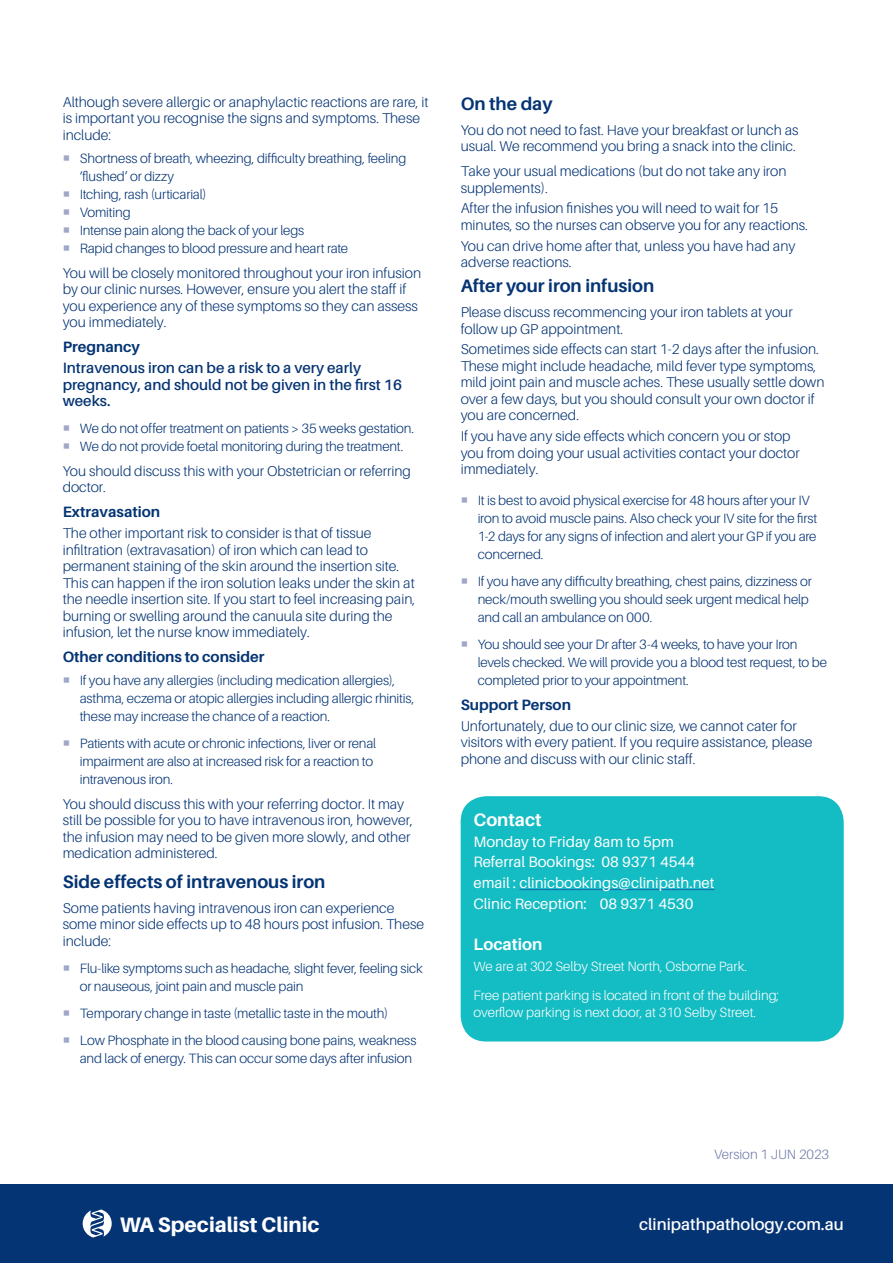
<style>
.page{position:relative;width:893px;height:1263px;background:#fff}
.page>*{position:absolute;margin:0;border:0;box-sizing:border-box;transform-origin:0 0}
.t1{font:800 21px "Aileron";color:#fff}
.t2{font:700 18px "Aileron";color:#053474}
.t3{font:700 18px "Aileron";color:#fff}
.t4{font:600 16.5px "Aileron";color:#fff}
.t5{font:700 16.5px "Aileron";color:#fff}
.t6{font:15px/20.7px "Aileron";color:#fff}
.t7{font:600 15px/16.5px "Aileron";color:#053474}
.t8{font:700 15px "Aileron";color:#053474}
.t9{font:300 14.25px/16.5px "Aileron";color:#053474}
.t10{font:300 13.5px/18px "Aileron";letter-spacing:-.01em;color:#053474}
.t11{font:300 13.5px/29.2px "Aileron";color:#fff}
.t12{font:300 13.5px "Aileron";color:#737da9}
.s1{color:#a0a7c7}
</style>
<div class="page">
<div style="left:461px;top:796px;width:383px;height:245px;background:#14bcc3;border-radius:26px"></div>
<div style="left:0;top:1184px;width:893px;height:79px;background:#053474"></div>
<svg style="left:83px;top:1209px;width:29px;height:28px"></svg>
<hr style="left:519px;top:889px;width:196px;height:1px;background:#1b69b4">
<p class="t9" style="left:63px;top:94px;width:367px">Although severe allergic or anaphylactic reactions are rare, it is important you recognise the signs and symptoms. These include:</p>
<p class="t10" style="left:80px;top:149px;width:328px;text-indent:-17px"><span class="s1">○</span> Shortness of breath, wheezing, difficulty breathing, feeling ‘flushed’ or dizzy</p>
<p class="t10" style="left:63px;top:185px;width:146px"><span class="s1">○</span> Itching, rash (urticarial)</p>
<p class="t10" style="left:63px;top:203px;width:69px"><span class="s1">○</span> Vomiting</p>
<p class="t10" style="left:63px;top:221px;width:243px"><span class="s1">○</span> Intense pain along the back of your legs</p>
<p class="t10" style="left:63px;top:239px;width:287px"><span class="s1">○</span> Rapid changes to blood pressure and heart rate</p>
<p class="t9" style="left:63px;top:265px;width:360px">You will be closely monitored throughout your iron infusion by our clinic nurses. However, ensure you alert the staff if you experience any of these symptoms so they can assess you immediately.</p>
<p class="t8" style="left:63px;top:339px;width:79px">Pregnancy</p>
<p class="t7" style="left:63px;top:360px;width:341px">Intravenous iron can be a risk to a very early pregnancy, and should not be given in the first 16 weeks.</p>
<p class="t10" style="left:63px;top:419px;width:353px"><span class="s1">○</span> We do not offer treatment on patients &gt; 35 weeks gestation.</p>
<p class="t10" style="left:63px;top:437px;width:342px"><span class="s1">○</span> We do not provide foetal monitoring during the treatment.</p>
<p class="t9" style="left:63px;top:463px;width:350px">You should discuss this with your Obstetrician or referring doctor.</p>
<p class="t8" style="left:63px;top:504px;width:99px">Extravasation</p>
<p class="t9" style="left:63px;top:525px;width:354px">The other important risk to consider is that of tissue infiltration (extravasation) of iron which can lead to permanent staining of the skin around the insertion site.<br>This can happen if the iron solution leaks under the skin at the needle insertion site. If you start to feel increasing pain, burning or swelling around the canuula site during the infusion, let the nurse know immediately.</p>
<p class="t8" style="left:63px;top:648px;width:203px">Other conditions to consider</p>
<p class="t10" style="left:80px;top:671px;width:336px;text-indent:-17px"><span class="s1">○</span> If you have any allergies (including medication allergies), asthma, eczema or atopic allergies including allergic rhinitis, these may increase the chance of a reaction.</p>
<p class="t10" style="left:80px;top:734px;width:298px;text-indent:-17px"><span class="s1">○</span> Patients with acute or chronic infections, liver or renal impairment are also at increased risk for a reaction to intravenous iron.</p>
<p class="t9" style="left:63px;top:796px;width:352px">You should discuss this with your referring doctor. It may still be possible for you to have intravenous iron, however, the infusion may need to be given more slowly, and other medication administered.</p>
<p class="t2" style="left:63px;top:871px;width:264px">Side effects of intravenous iron</p>
<p class="t9" style="left:63px;top:900px;width:363px">Some patients having intravenous iron can experience some minor side effects up to 48 hours post infusion. These include:</p>
<p class="t10" style="left:80px;top:959px;width:345px;text-indent:-17px"><span class="s1">○</span> Flu-like symptoms such as headache, slight fever, feeling sick or nauseous, joint pain and muscle pain</p>
<p class="t10" style="left:63px;top:1004px;width:327px"><span class="s1">○</span> Temporary change in taste (metallic taste in the mouth)</p>
<p class="t10" style="left:80px;top:1031px;width:338px;text-indent:-17px"><span class="s1">○</span> Low Phosphate in the blood causing bone pains, weakness and lack of energy. This can occur some days after infusion</p>
<p class="t2" style="left:461px;top:93px;width:93px">On the day</p>
<p class="t9" style="left:461px;top:121px;width:339px">You do not need to fast. Have your breakfast or lunch as usual. We recommend you bring a snack into the clinic.</p>
<p class="t9" style="left:461px;top:163px;width:327px">Take your usual medications (but do not take any iron supplements).</p>
<p class="t9" style="left:461px;top:200px;width:349px">After the infusion finishes you will need to wait for 15 minutes, so the nurses can observe you for any reactions.</p>
<p class="t9" style="left:461px;top:238px;width:336px">You can drive home after that, unless you have had any adverse reactions.</p>
<p class="t2" style="left:461px;top:276px;width:195px">After your iron infusion</p>
<p class="t9" style="left:461px;top:304px;width:333px">Please discuss recommencing your iron tablets at your follow up GP appointment.</p>
<p class="t9" style="left:461px;top:341px;width:365px">Sometimes side effects can start 1-2 days after the infusion.<br>These might include headache, mild fever type symptoms, mild joint pain and muscle aches. These usually settle down over a few days, but you should consult your own doctor if you are concerned.</p>
<p class="t9" style="left:461px;top:428px;width:340px">If you have any side effects which concern you or stop you from doing your usual activities contact your doctor immediately.</p>
<p class="t10" style="left:478px;top:491px;width:341px;text-indent:-17px"><span class="s1">○</span> It is best to avoid physical exercise for 48 hours after your IV iron to avoid muscle pains. Also check your IV site for the first 1-2 days for any signs of infection and alert your GP if you are concerned.</p>
<p class="t10" style="left:478px;top:572px;width:336px;text-indent:-17px"><span class="s1">○</span> If you have any difficulty breathing, chest pains, dizziness or neck/mouth swelling you should seek urgent medical help and call an ambulance on 000.</p>
<p class="t10" style="left:478px;top:635px;width:351px;text-indent:-17px"><span class="s1">○</span> You should see your Dr after 3-4 weeks, to have your Iron levels checked. We will provide you a blood test request, to be completed prior to your appointment.</p>
<p class="t8" style="left:461px;top:696px;width:112px">Support Person</p>
<p class="t9" style="left:461px;top:717px;width:353px">Unfortunately, due to our clinic size, we cannot cater for visitors with every patient. If you require assistance, please phone and discuss with our clinic staff.</p>
<p class="t3" style="left:473px;top:809px;width:70px">Contact</p>
<p class="t6" style="left:473px;top:831px;width:243px">Monday to Friday 8am to 5pm<br>Referral Bookings: 08 9371 4544 email : clinicbookings@clinipath.net<br>Clinic Reception: 08 9371 4530</p>
<p class="t5" style="left:473px;top:935px;width:71px">Location</p>
<p class="t11" style="left:473px;top:952px;width:307px">We are at 302 Selby Street North, Osborne Park.<br>Free patient parking is located in front of the building;</p>
<p class="t11" style="left:473px;top:998px;width:284px">overflow parking is next door, at 310 Selby Street.</p>
<p class="t12" style="left:714px;top:1146px;width:117px">Version 1 JUN 2023</p>
<h1 class="t1" style="left:120px;top:1212px;width:201px">WA Specialist Clinic</h1>
<p class="t4" style="left:639px;top:1215px;width:206px">clinipathpathology.com.au</p>
</div>
